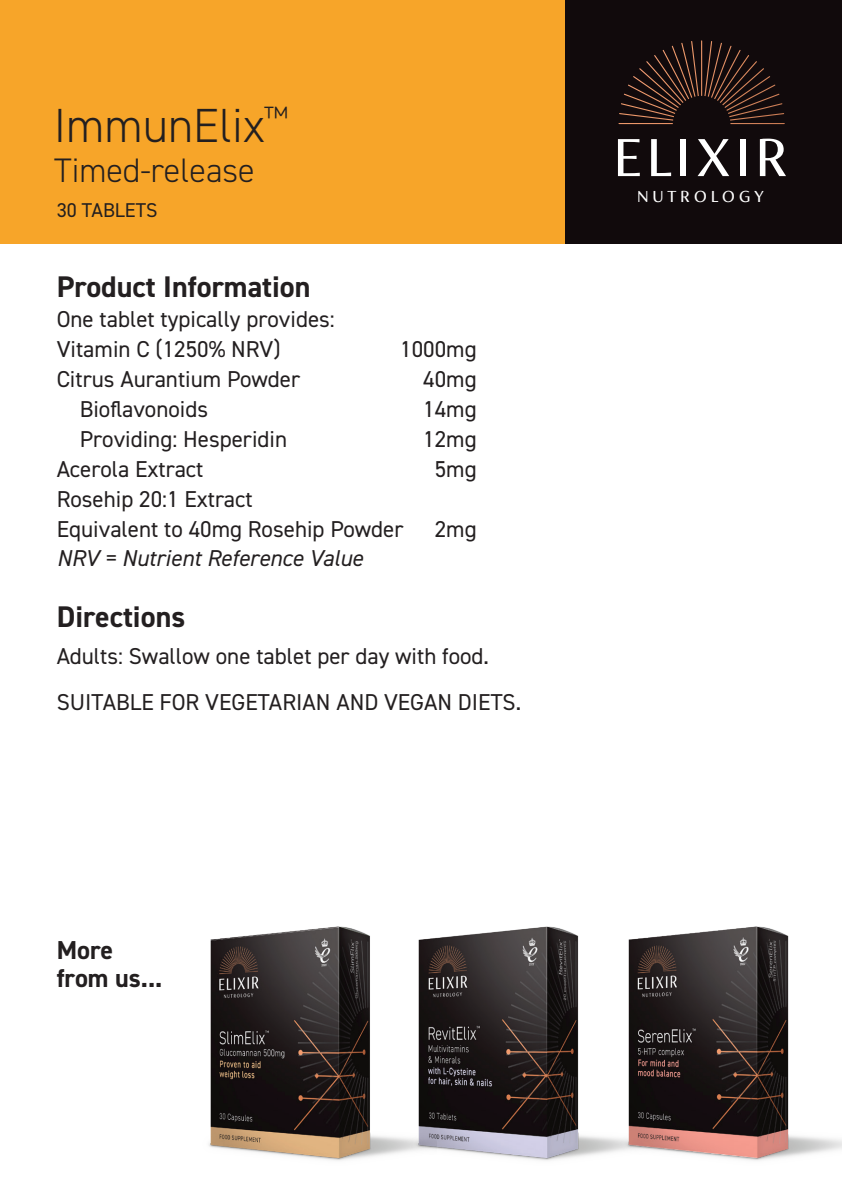
<style>
.page{position:relative;width:842px;height:1191px;background:#fff}
.page>*{position:absolute;margin:0;border:0;box-sizing:border-box;transform-origin:0 0}
.t1{font:60px "FS Siena";letter-spacing:.05em;color:#fff}
.t2{font:300 48px "DIN2014";color:#231f20}
.t3{font:300 34px "DIN2014";color:#231f20}
.t4{font:700 29.8px "DIN2014";color:#231f20}
.t5{font:700 26px/28px "DIN2014";color:#231f20}
.t6{font:23px/30px "DIN2014";color:#231f20}
.t7{font:italic 23px "DIN2014";color:#231f20}
.t8{font:20px "DIN2014";color:#231f20}
.t9{font:18px "FS Siena";letter-spacing:.2em;color:#fff}
</style>
<div class="page">
<div style="left:564px;top:0;width:278px;height:244px;background:#110a0c"></div>
<div style="left:0;top:0;width:564px;height:244px;background:#f7a529"></div>
<img style="left:437px;top:926px;width:135px;height:235px">
<img style="left:572px;top:926px;width:270px;height:235px">
<img style="left:209px;top:926px;width:228px;height:235px">
<img style="left:624px;top:41px;width:151px;height:65px">
<img style="left:701px;top:40px;width:1px;height:56px">
<img style="left:704px;top:41px;width:8px;height:55px">
<img style="left:691px;top:41px;width:8px;height:55px">
<img style="left:708px;top:43px;width:14px;height:54px">
<img style="left:681px;top:43px;width:14px;height:54px">
<img style="left:711px;top:46px;width:20px;height:52px">
<img style="left:672px;top:46px;width:20px;height:52px">
<img style="left:714px;top:50px;width:26px;height:49px">
<img style="left:663px;top:50px;width:26px;height:49px">
<img style="left:717px;top:55px;width:32px;height:46px">
<img style="left:654px;top:55px;width:32px;height:46px">
<img style="left:720px;top:61px;width:37px;height:42px">
<img style="left:646px;top:61px;width:37px;height:42px">
<img style="left:722px;top:68px;width:42px;height:37px">
<img style="left:639px;top:68px;width:42px;height:37px">
<img style="left:724px;top:76px;width:46px;height:32px">
<img style="left:633px;top:76px;width:46px;height:32px">
<img style="left:726px;top:85px;width:49px;height:26px">
<img style="left:628px;top:85px;width:49px;height:26px">
<img style="left:728px;top:94px;width:51px;height:20px">
<img style="left:624px;top:94px;width:51px;height:20px">
<img style="left:729px;top:103px;width:53px;height:14px">
<img style="left:621px;top:103px;width:53px;height:14px">
<img style="left:730px;top:113px;width:54px;height:8px">
<img style="left:619px;top:113px;width:54px;height:8px">
<img style="left:730px;top:123px;width:55px;height:1px">
<img style="left:618px;top:123px;width:55px;height:1px">
<h2 class="t2" style="left:54px;top:97px;width:236px">ImmunElix<sup>™</sup></h2>
<h3 class="t3" style="left:54px;top:150px;width:202px">Timed-release</h3>
<p class="t8" style="left:57px;top:198px;width:102px">30 TABLETS</p>
<p class="t4" style="left:57px;top:267px;width:255px">Product Information</p>
<p class="t6" style="left:57px;top:304px;width:280px">One tablet typically provides:<br>Vitamin C (1250% NRV)</p>
<p class="t6" style="left:400px;top:334px;width:78px">1000mg</p>
<p class="t6" style="left:57px;top:363px;width:245px">Citrus Aurantium Powder</p>
<p class="t6" style="left:423px;top:363px;width:55px">40mg</p>
<p class="t6" style="left:80px;top:393px;width:130px">Bioflavonoids</p>
<p class="t6" style="left:423px;top:393px;width:55px">14mg</p>
<p class="t6" style="left:80px;top:423px;width:209px">Providing: Hesperidin</p>
<p class="t6" style="left:423px;top:423px;width:55px">12mg</p>
<p class="t6" style="left:57px;top:453px;width:148px">Acerola Extract</p>
<p class="t6" style="left:435px;top:453px;width:43px">5mg</p>
<p class="t6" style="left:57px;top:483px;width:348px">Rosehip 20:1 Extract<br>Equivalent to 40mg Rosehip Powder</p>
<p class="t6" style="left:435px;top:513px;width:43px">2mg</p>
<p class="t7" style="left:57px;top:544px;width:308px">NRV = Nutrient Reference Value</p>
<p class="t4" style="left:57px;top:597px;width:130px">Directions</p>
<p class="t6" style="left:57px;top:632px;width:466px;line-height:46.2px">Adults: Swallow one tablet per day with food.<br>SUITABLE FOR VEGETARIAN AND VEGAN DIETS.</p>
<p class="t5" style="left:57px;top:935px;width:107px">More from us...</p>
<h1 class="t1" style="left:612px;top:125px;width:178px">ELIXIR</h1>
<p class="t9" style="left:637px;top:186px;width:128px">NUTROLOGY</p>
</div>
